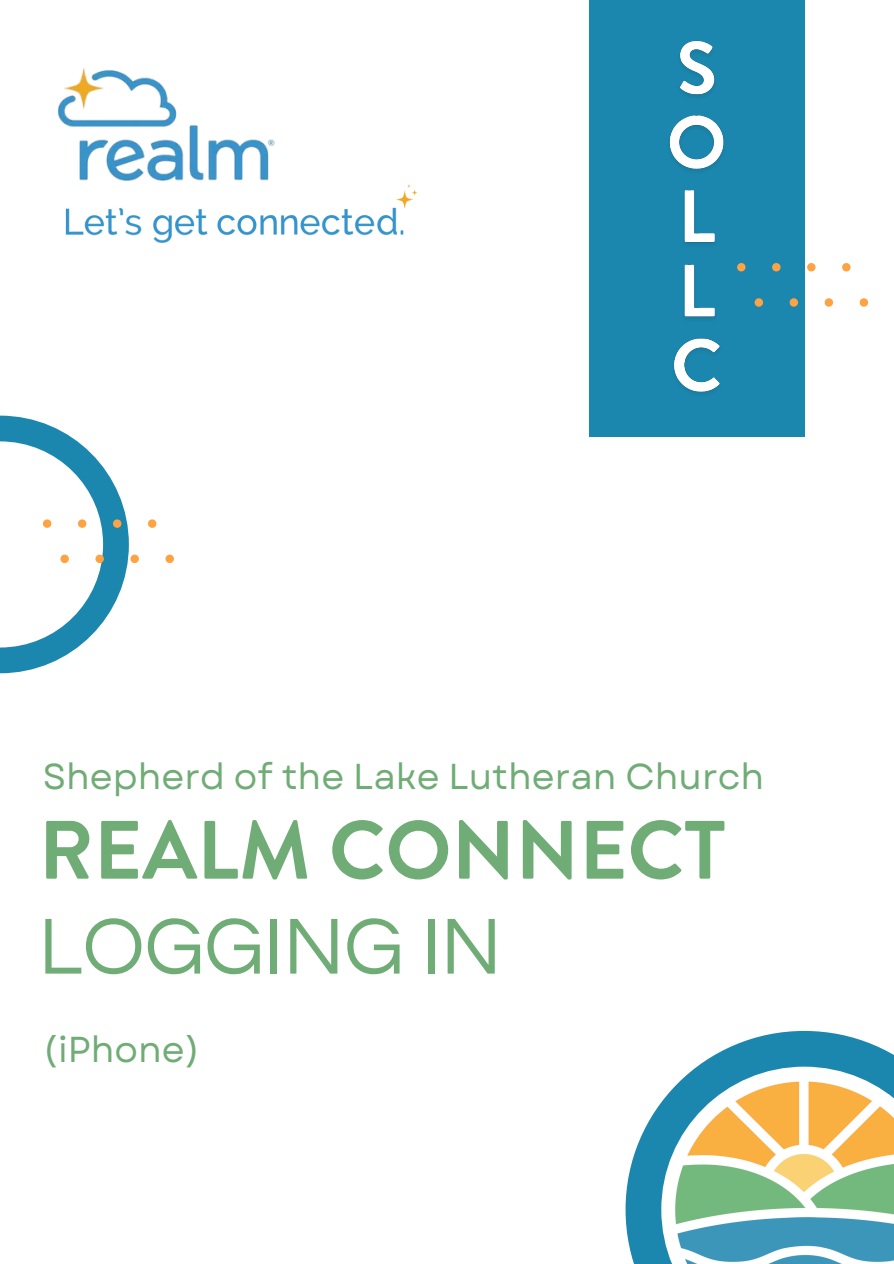
<style>
.page{position:relative;width:894px;height:1264px;background:#fff}
.page>*{position:absolute;margin:0;border:0;box-sizing:border-box;transform-origin:0 0}
.t1{font:700 82.5px "Brandon Grotesque";color:#70ac76}
.t2{font:82.5px "Questrial";color:#70ac76}
.t3{font:36px "Garet";color:#70ac76}
</style>
<div class="page">
<div style="left:589px;top:0;width:215px;height:436px;background:#1b86ae"></div>
<svg style="left:625px;top:1030px;width:268px;height:233px;fill:#1b86ae"></svg>
<svg style="left:737px;top:263px;width:8px;height:8px"></svg>
<svg style="left:772px;top:263px;width:8px;height:8px"></svg>
<svg style="left:807px;top:263px;width:8px;height:8px"></svg>
<svg style="left:842px;top:263px;width:8px;height:8px"></svg>
<svg style="left:754px;top:298px;width:8px;height:9px"></svg>
<svg style="left:789px;top:298px;width:8px;height:9px"></svg>
<svg style="left:824px;top:298px;width:8px;height:9px"></svg>
<svg style="left:859px;top:298px;width:8px;height:9px"></svg>
<svg style="left:148px;top:519px;width:8px;height:9px"></svg>
<svg style="left:0;top:415px;width:139px;height:258px"></svg>
<svg style="left:165px;top:554px;width:9px;height:9px"></svg>
<img style="left:666px;top:1072px;width:227px;height:191px">
<img style="left:331px;top:184px;width:87px;height:52px">
<img style="left:57px;top:68px;width:274px;height:175px">
<img style="left:669px;top:41px;width:55px;height:352px">
<p class="t3" style="left:43px;top:750px;width:722px">Shepherd of the Lake Lutheran Church</p>
<p class="t1" style="left:39px;top:792px;width:688px">REALM CONNECT</p>
<p class="t2" style="left:39px;top:905px;width:464px">LOGGING IN</p>
<p class="t3" style="left:43px;top:1023px;width:158px">(iPhone)</p>
</div>
